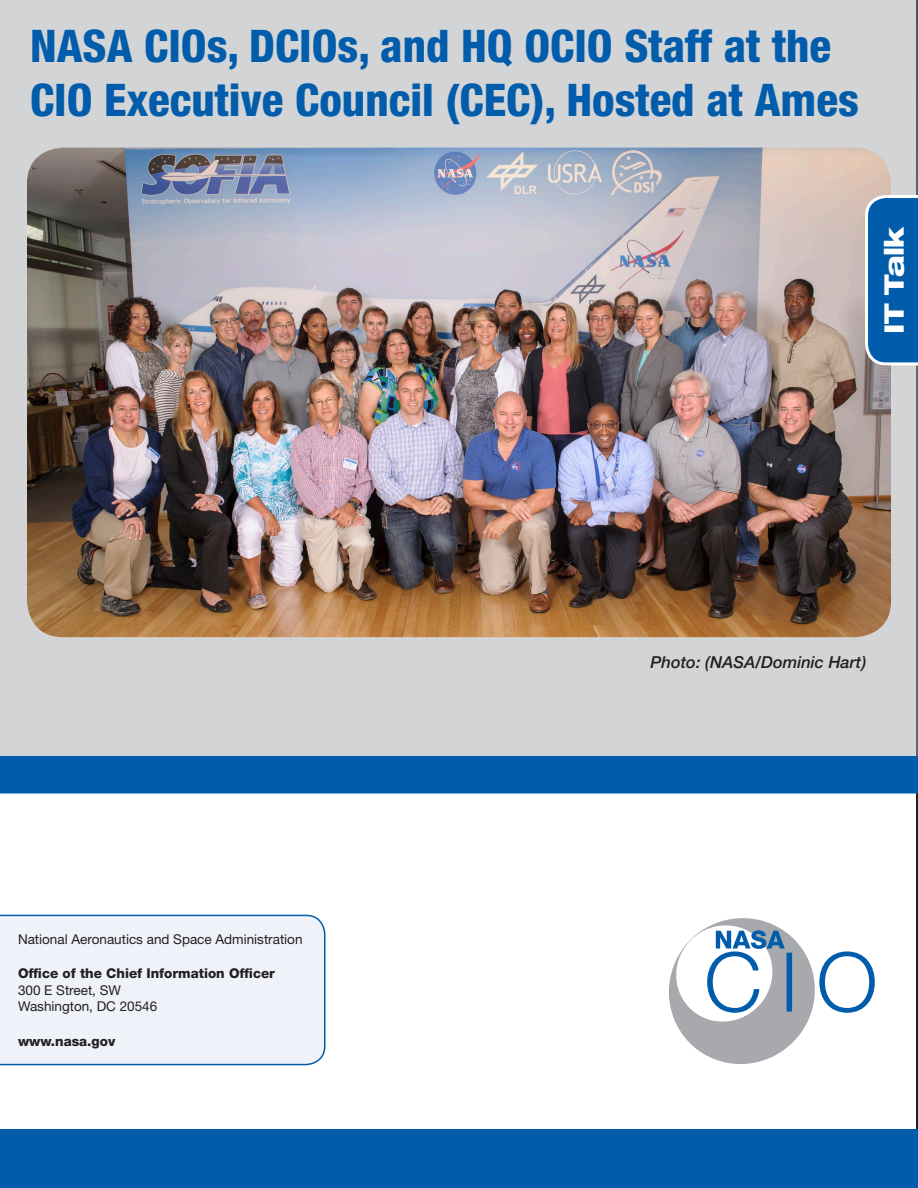
<style>
.page{position:relative;width:918px;height:1188px;background:#fff}
.page>*{position:absolute;margin:0;border:0;box-sizing:border-box;transform-origin:0 0}
.cio_message_title{font:800 condensed 45px/54px "Helvetica Neue LT Std";color:#015dab}
.t1{font:800 expanded 27px "Helvetica Neue LT Std";letter-spacing:-.025em;color:#fff}
.t2{font:italic 500 16.5px "Helvetica Neue LT Std";color:#231f20}
.t3{font:800 13.5px/16.5px "Helvetica Neue LT Std";color:#231f20}
.t4{font:13.5px "Helvetica Neue LT Std";color:#231f20}
.s1{font-weight:400}
</style>
<div class="page">
<hr style="left:917px;top:1px;width:1px;height:1187px;background:#231f20">
<div style="left:0;top:0;width:918px;height:756px;background:#d3d4d6"></div>
<div style="left:0;top:1130px;width:918px;height:58px;background:#015dab"></div>
<div style="left:0;top:914px;width:326px;height:152px;background:#eff2f9"></div>
<svg style="left:669px;top:918px;width:206px;height:146px"></svg>
<div style="left:0;top:756px;width:918px;height:38px;background:#015dab"></div>
<img style="left:27px;top:148px;width:864px;height:489px">
<svg style="left:865px;top:195px;width:53px;height:170px;background:#196bb1"></svg>
<p class="cio_message_title" style="left:30px;top:18px;width:830px">NASA CIOs, DCIOs, and HQ OCIO Staff at the<br>CIO Executive Council (CEC), Hosted at Ames</p>
<h2 class="t1" style="left:877px;top:334px;width:109px;rotate:-90deg">IT Talk</h2>
<p class="t4" style="left:18px;top:931px;width:286px">National Aeronautics and Space Administration</p>
<p class="t3" style="left:18px;top:965px;width:259px">Office of the Chief Information Officer<br><span class="s1">300 E Street, SW<br>Washington, DC 20546</span></p>
<p class="t3" style="left:18px;top:1033px;width:99px">www.nasa.gov</p>
<p class="t2" style="left:651px;top:652px;width:217px">Photo: (NASA/Dominic Hart)</p>
</div>
